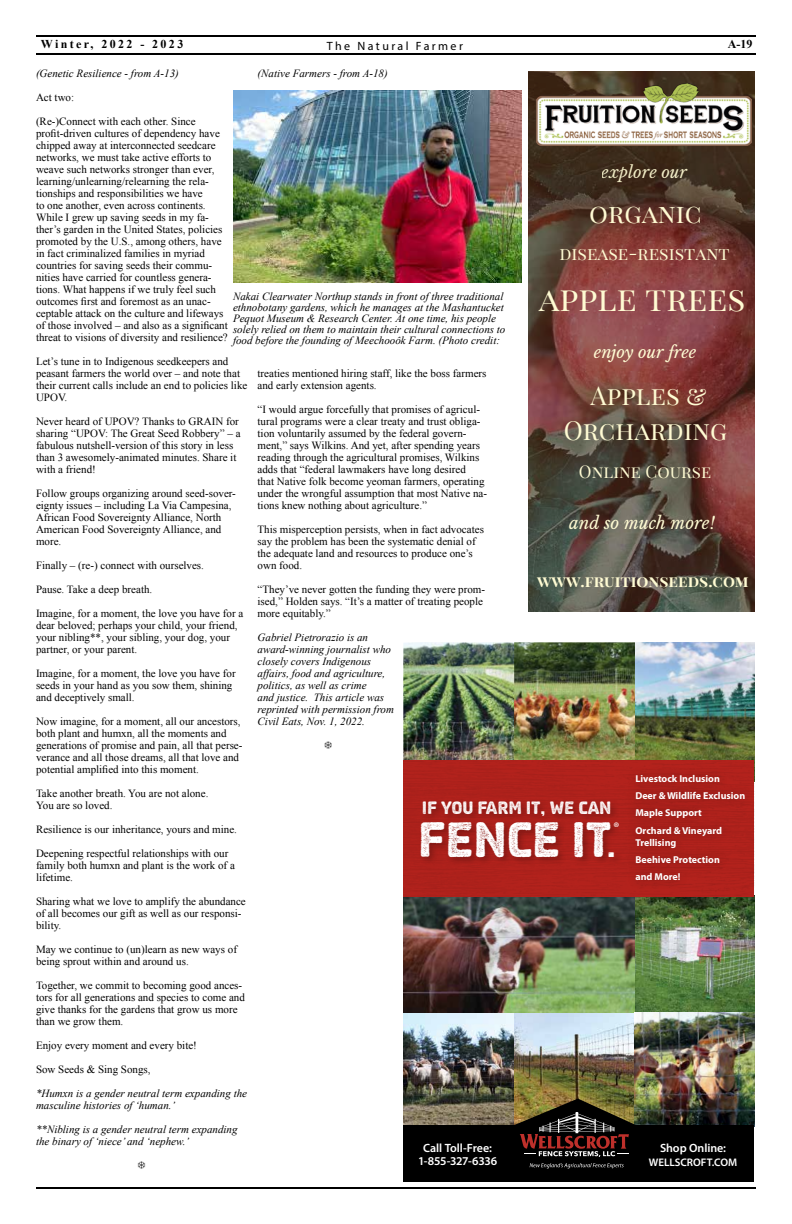
<style>
.page{position:relative;width:792px;height:1224px;background:#fff}
.page>*{position:absolute;margin:0;border:0;box-sizing:border-box;transform-origin:0 0}
.t1{font:50px "Elpiedra";letter-spacing:-.02em;color:#fff}
.t2{font:33.6px "Playfair Display SC";color:#fffbd3}
.t3{font:26.2px "Playfair Display SC";color:#fffbd3}
.t4{font:25.7px/35px "Playfair Display SC";color:#fffbd3;text-align:center}
.t5{font:18px "Elpiedra";letter-spacing:-.015em;color:#fff}
.t6{font:17.7px "Playfair Display SC";color:#fffbd3}
.t7{font:17.2px "Playfair Display SC";color:#fffbd3}
.t8{font:italic 16.9px "Libre Baskerville";color:#fffbd3}
.t9{font:italic 16.4px "Libre Baskerville";color:#fffbd3}
.t10{font:700 15.8px "Playfair Display SC";color:#fffbd3}
.t11{font:14px "Myriad Pro";color:#fff}
.t12{font:600 12px/13.8px "Myriad Pro";letter-spacing:-.01em;color:#fff;text-align:center}
.t13{font:700 12px "Times New Roman";letter-spacing:.2em;color:#000}
.t14{font:12px "Myriad Pro";letter-spacing:.2em;color:#000}
.t15{font:11px/12px "Times New Roman";color:#000}
.t16{font:italic 11px/12px "Times New Roman";color:#000}
.t17{font:600 11px "Myriad Pro";color:#fff}
.t18{font:700 10px/17px "Myriad Pro";color:#fff}
.s1{font-size:31px}
</style>
<div class="page">
<hr style="left:36px;top:1187px;width:720px;height:2px;background:#000">
<hr style="left:36px;top:35px;width:720px;height:2px;background:#000">
<hr style="left:36px;top:53px;width:720px;height:2px;background:#000">
<img style="left:234px;top:91px;width:288px;height:192px">
<svg style="left:528px;top:72px;width:227px;height:540px;background:#634038"></svg>
<img style="left:528px;top:83px;width:223px;height:63px">
<img style="left:514px;top:1013px;width:240px;height:112px">
<img style="left:403px;top:1013px;width:111px;height:112px">
<img style="left:403px;top:897px;width:351px;height:116px">
<img style="left:403px;top:642px;width:111px;height:118px">
<img style="left:514px;top:642px;width:121px;height:118px">
<img style="left:635px;top:642px;width:119px;height:118px">
<div style="left:403px;top:760px;width:351px;height:137px;background:#ae211b"></div>
<div style="left:418px;top:798px;width:206px;height:68px;background:#000;opacity:.25"></div>
<div style="left:626px;top:766px;width:128px;height:124px;background:#a8201a"></div>
<div style="left:403px;top:1125px;width:351px;height:57px;background:#000"></div>
<img style="left:462px;top:1099px;width:222px;height:70px">
<p class="t13" style="left:41px;top:36px;width:144px">Winter, 2022 - 2023</p>
<p class="t14" style="left:327px;top:38px;width:138px">The Natural Farmer</p>
<p class="t13" style="left:728px;top:35px;width:26px">A-19</p>
<p class="t16" style="left:36px;top:67px;width:144px">(Genetic Resilience - from A-13)</p>
<p class="t15" style="left:36px;top:85px;width:161px;line-height:24px">Act two:<br>(Re-)Connect with each other. Since</p>
<p class="t15" style="left:36px;top:127px;width:193px">profit-driven cultures of dependency have chipped away at interconnected seedcare networks, we must take active efforts to weave such networks stronger than ever, learning/unlearning/relearning the rela&shy;tionships and responsibilities we have<br>to one another, even across continents.<br>While I grew up saving seeds in my fa&shy;ther’s garden in the United States, policies promoted by the U.S., among others, have in fact criminalized families in myriad countries for saving seeds their commu&shy;nities have carried for countless genera&shy;tions. What happens if we truly feel such outcomes first and foremost as an unac&shy;ceptable attack on the culture and lifeways of those involved – and also as a significant threat to visions of diversity and resilience?</p>
<p class="t15" style="left:36px;top:355px;width:213px">Let’s tune in to Indigenous seedkeepers and peasant farmers the world over – and note that their current calls include an end to policies like UPOV.</p>
<p class="t15" style="left:36px;top:415px;width:206px">Never heard of UPOV? Thanks to GRAIN for sharing “UPOV: The Great Seed Robbery” – a fabulous nutshell-version of this story in less than 3 awesomely-animated minutes. Share it with a friend!</p>
<p class="t15" style="left:36px;top:487px;width:201px">Follow groups organizing around seed-sover&shy;eignty issues – including La Via Campesina, African Food Sovereignty Alliance, North American Food Sovereignty Alliance, and more.</p>
<p class="t15" style="left:36px;top:553px;width:209px;line-height:24px">Finally – (re-) connect with ourselves.<br>Pause. Take a deep breath.<br>Imagine, for a moment, the love you have for a</p>
<p class="t15" style="left:36px;top:619px;width:203px">dear beloved; perhaps your child, your friend, your nibling**, your sibling, your dog, your partner, or your parent.</p>
<p class="t15" style="left:36px;top:667px;width:201px">Imagine, for a moment, the love you have for seeds in your hand as you sow them, shining and deceptively small.</p>
<p class="t15" style="left:36px;top:715px;width:208px">Now imagine, for a moment, all our ancestors, both plant and humxn, all the moments and generations of promise and pain, all that perse&shy;verance and all those dreams, all that love and potential amplified into this moment.</p>
<p class="t15" style="left:36px;top:787px;width:174px">Take another breath. You are not alone.<br>You are so loved.</p>
<p class="t15" style="left:36px;top:817px;width:203px;line-height:24px">Resilience is our inheritance, yours and mine.<br>Deepening respectful relationships with our</p>
<p class="t15" style="left:36px;top:859px;width:200px">family both humxn and plant is the work of a lifetime.</p>
<p class="t15" style="left:36px;top:895px;width:211px">Sharing what we love to amplify the abundance of all becomes our gift as well as our responsi&shy;bility.</p>
<p class="t15" style="left:36px;top:943px;width:203px">May we continue to (un)learn as new ways of being sprout within and around us.</p>
<p class="t15" style="left:36px;top:979px;width:210px">Together, we commit to becoming good ances&shy;tors for all generations and species to come and give thanks for the gardens that grow us more than we grow them.</p>
<p class="t15" style="left:36px;top:1033px;width:162px;line-height:24px">Enjoy every moment and every bite!<br>Sow Seeds &amp; Sing Songs,</p>
<p class="t16" style="left:36px;top:1087px;width:213px">*Humxn is a gender neutral term expanding the masculine histories of ‘human.’</p>
<p class="t16" style="left:36px;top:1123px;width:203px">**Nibling is a gender neutral term expanding the binary of ‘niece’ and ‘nephew.’</p>
<p class="t16" style="left:258px;top:67px;width:132px">(Native Farmers - from A-18)</p>
<h3 class="t9" style="left:602px;top:162px;width:87px">explore our</h3>
<h3 class="t3" style="left:589px;top:193px;width:114px">organic</h3>
<h3 class="t6" style="left:559px;top:239px;width:172px">disease-resistant</h3>
<h2 class="t2" style="left:539px;top:273px;width:208px">apple trees</h2>
<p class="t16" style="left:233px;top:291px;width:274px;line-height:11px">Nakai Clearwater Northup stands in front of three traditional ethnobotany gardens, which he manages at the Mashantucket Pequot Museum &amp; Research Center. At one time, his people solely relied on them to maintain their cultural connections to food before the founding of Meechooôk Farm. (Photo credit:</p>
<h3 class="t9" style="left:594px;top:342px;width:104px">enjoy our free</h3>
<h3 class="t4" style="left:564px;top:375px;width:165px">Apples &amp;<br>Orcharding</h3>
<h3 class="t7" style="left:579px;top:458px;width:134px">Online Course</h3>
<h3 class="t8" style="left:569px;top:512px;width:147px">and so much more!</h3>
<p class="t15" style="left:258px;top:367px;width:230px">treaties mentioned hiring staff, like the boss farmers and early extension agents.</p>
<p class="t15" style="left:258px;top:403px;width:231px">“I would argue forcefully that promises of agricul&shy;tural programs were a clear treaty and trust obliga&shy;tion voluntarily assumed by the federal govern&shy;ment,” says Wilkins. And yet, after spending years reading through the agricultural promises, Wilkins adds that “federal lawmakers have long desired<br>that Native folk become yeoman farmers, operating under the wrongful assumption that most Native na&shy;tions knew nothing about agriculture.”</p>
<p class="t15" style="left:258px;top:523px;width:228px">This misperception persists, when in fact advocates say the problem has been the systematic denial of the adequate land and resources to produce one’s own food.</p>
<p class="t15" style="left:258px;top:583px;width:229px">“They’ve never gotten the funding they were prom&shy;ised,” Holden says. “It’s a matter of treating people more equitably.”</p>
<p class="t16" style="left:258px;top:631px;width:138px">Gabriel Pietrorazio is an award-winning journalist who closely covers Indigenous affairs, food and agriculture, politics, as well as crime<br>and justice. This article was reprinted with permission from<br>Civil Eats, Nov. 1, 2022.</p>
<h3 class="t10" style="left:537px;top:569px;width:213px">WWW.FRUITIONSEEDS.COM</h3>
<p class="t18" style="left:635px;top:770px;width:111px">Livestock Inclusion<br>Deer &amp; Wildlife Exclusion<br>Maple Support</p>
<p class="t18" style="left:635px;top:825px;width:88px;line-height:12px">Orchard &amp; Vineyard<br>Trellising</p>
<p class="t18" style="left:635px;top:851px;width:86px">Beehive Protection and More!</p>
<h3 class="t5" style="left:422px;top:797px;width:191px">IF YOU FARM IT, WE CAN</h3>
<h1 class="t1" style="left:418px;top:810px;width:200px">FENCE IT<span class="s1">.</span></h1>
<p class="t11" style="left:614px;top:819px;width:7px">®</p>
<p class="t12" style="left:418px;top:1140px;width:81px">Call Toll-Free:<br>1-855-327-6336</p>
<p class="t12" style="left:660px;top:1141px;width:68px">Shop Online:</p>
<p class="t17" style="left:649px;top:1155px;width:90px">WELLSCROFT.COM</p>
</div>
